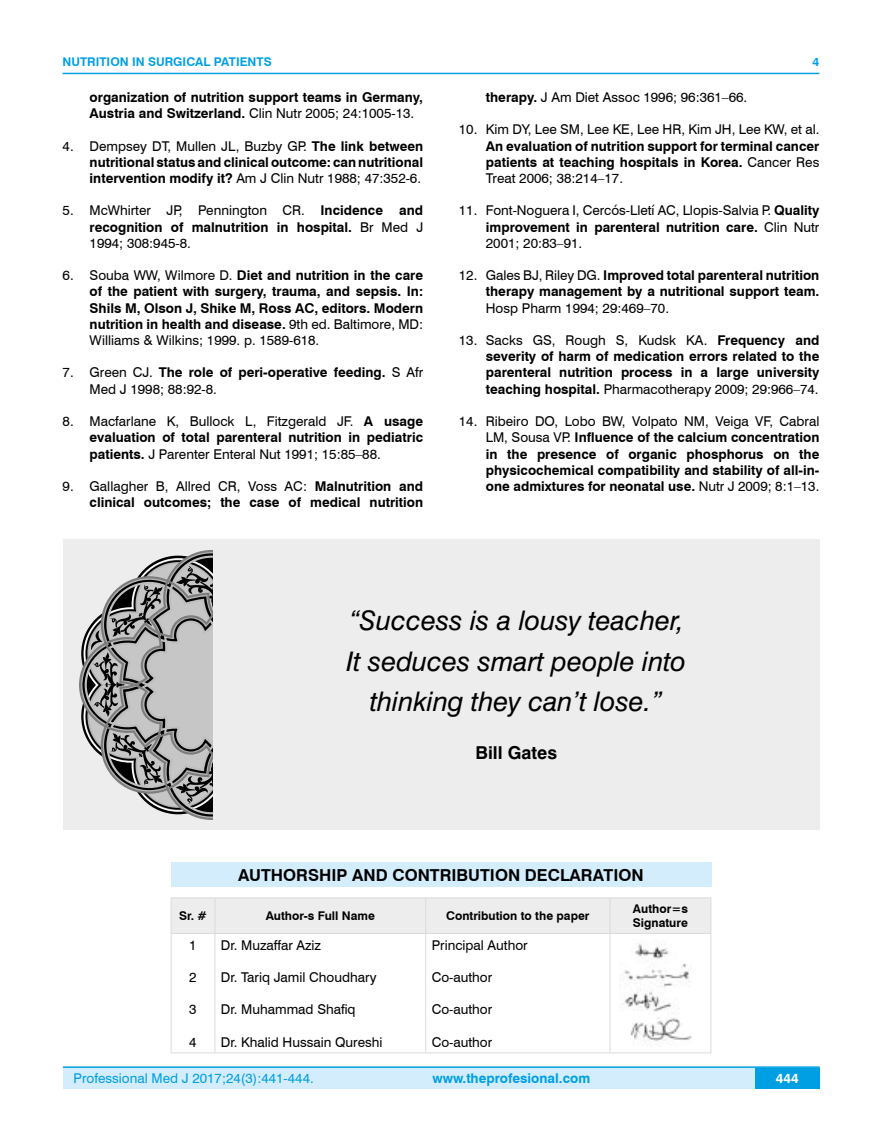
<style>
.page{position:relative;width:882px;height:1145px;background:#fff}
.page>*{position:absolute;margin:0;border:0;box-sizing:border-box;transform-origin:0 0}
.t1{font:italic 27px/40.5px "Swiss 721 BT";color:#000;text-align:center}
.t2{font:700 17.7px "Swiss 721 BT";color:#000}
.t3{font:700 16.5px "Swiss 721 BT";color:#000}
.t4{font:700 13.5px/16.2px "Swiss 721 BT";color:#000;text-align:justify}
.t5{font:13.5px/16.2px "Swiss 721 BT";color:#000;text-align:justify}
.t6{font:13.5px "Swiss 721 BT";color:#009fe3}
.t7{font:700 13.5px "Swiss 721 BT";color:#009fe3}
.t8{font:700 13.5px "Swiss 721 BT";color:#fff}
.t9{font:700 12px/14.4px "Swiss 721 BT";color:#000}
.t10{font:700 12px "Swiss 721 BT";color:#009fe3}
.s1{font-weight:400}
.s2{font-weight:700}
</style>
<div class="page">
<div style="left:63px;top:1067px;width:756px;height:21px;background:#d4edfc"></div>
<hr style="left:63px;top:1066px;width:756px;height:2px;background:#009fe3">
<div style="left:754px;top:1068px;width:65px;height:20px;background:#009fe3"></div>
<hr style="left:63px;top:73px;width:756px;height:1px;background:#009fe3">
<div style="left:171px;top:862px;width:540px;height:25px;background:#d4edfc"></div>
<div style="left:172px;top:898px;width:538px;height:35px;background:#ededed"></div>
<hr style="left:171px;top:897px;width:44px;height:1px;background:#dadada">
<hr style="left:171px;top:898px;width:1px;height:35px;background:#dadada">
<hr style="left:215px;top:897px;width:210px;height:1px;background:#dadada">
<hr style="left:214px;top:898px;width:1px;height:35px;background:#dadada">
<hr style="left:425px;top:897px;width:184px;height:1px;background:#dadada">
<hr style="left:425px;top:898px;width:1px;height:35px;background:#dadada">
<hr style="left:609px;top:897px;width:102px;height:1px;background:#dadada">
<hr style="left:609px;top:898px;width:1px;height:35px;background:#dadada">
<hr style="left:710px;top:898px;width:1px;height:35px;background:#dadada">
<hr style="left:171px;top:933px;width:44px;height:1px;background:#dadada">
<hr style="left:171px;top:933px;width:1px;height:119px;background:#dadada">
<hr style="left:215px;top:933px;width:210px;height:1px;background:#dadada">
<hr style="left:214px;top:933px;width:1px;height:119px;background:#dadada">
<hr style="left:425px;top:933px;width:184px;height:1px;background:#dadada">
<hr style="left:425px;top:933px;width:1px;height:119px;background:#dadada">
<hr style="left:609px;top:933px;width:102px;height:1px;background:#dadada">
<hr style="left:609px;top:933px;width:1px;height:119px;background:#dadada">
<hr style="left:710px;top:933px;width:1px;height:119px;background:#dadada">
<hr style="left:171px;top:1052px;width:44px;height:1px;background:#dadada">
<hr style="left:215px;top:1052px;width:210px;height:1px;background:#dadada">
<hr style="left:425px;top:1052px;width:184px;height:1px;background:#dadada">
<hr style="left:609px;top:1052px;width:102px;height:1px;background:#dadada">
<img style="left:622px;top:943px;width:70px;height:104px">
<div style="left:63px;top:539px;width:756px;height:291px;background:#ededed"></div>
<svg style="left:79px;top:550px;width:134px;height:270px"></svg>
<svg style="left:176px;top:566px;width:37px;height:42px;background:#7f7f7f"></svg>
<svg style="left:110px;top:733px;width:52px;height:52px;background:#767676"></svg>
<svg style="left:175px;top:762px;width:38px;height:42px;background:#7e7e7e"></svg>
<svg style="left:89px;top:584px;width:73px;height:133px;background:#8f8f8f"></svg>
<p class="t10" style="left:63px;top:53px;width:210px">NUTRITION IN SURGICAL PATIENTS</p>
<p class="t4" style="left:90px;top:89px;width:335px">organization of nutrition support teams in Germany,<br>Austria and Switzerland. <span class="s1">Clin Nutr 2005; 24:1005-13.</span></p>
<p class="t4" style="left:90px;top:137px;width:335px;text-indent:-27px"><span class="s1">4. Dempsey DT, Mullen JL, Buzby GP.</span> The link between nutritional status and clinical outcome: can nutritional intervention modify it? <span class="s1">Am J Clin Nutr 1988; 47:352-6.</span></p>
<p class="t5" style="left:90px;top:202px;width:335px;text-indent:-27px">5. McWhirter JP, Pennington CR. <span class="s2">Incidence and recognition of malnutrition in hospital.</span> Br Med J 1994; 308:945-8.</p>
<p class="t4" style="left:90px;top:267px;width:335px;text-indent:-27px"><span class="s1">6. Souba WW, Wilmore D.</span> Diet and nutrition in the care of the patient with surgery, trauma, and sepsis. In:<br>Shils M, Olson J, Shike M, Ross AC, editors. Modern nutrition in health and disease. <span class="s1">9th ed. Baltimore, MD:<br>Williams &amp; Wilkins; 1999. p. 1589-618.</span></p>
<p class="t5" style="left:90px;top:364px;width:335px;text-indent:-27px">7. Green CJ. <span class="s2">The role of peri-operative feeding.</span> S Afr<br>Med J 1998; 88:92-8.</p>
<p class="t5" style="left:90px;top:413px;width:335px;text-indent:-27px">8. Macfarlane K, Bullock L, Fitzgerald JF. <span class="s2">A usage evaluation of total parenteral nutrition in pediatric patients.</span> J Parenter Enteral Nut 1991; 15:85–88.</p>
<p class="t4" style="left:63px;top:477px;width:362px;text-align:right"><span class="s1">9. Gallagher B, Allred CR, Voss AC:</span> Malnutrition and clinical outcomes; the case of medical nutrition</p>
<p class="t10" style="left:812px;top:53px;width:8px">4</p>
<p class="t5" style="left:485px;top:89px;width:263px"><span class="s2">therapy.</span> J Am Diet Assoc 1996; 96:361–66.</p>
<p class="t5" style="left:458px;top:121px;width:362px">10. Kim DY, Lee SM, Lee KE, Lee HR, Kim JH, Lee KW, et al.</p>
<p class="t4" style="left:485px;top:137px;width:335px">An evaluation of nutrition support for terminal cancer patients at teaching hospitals in Korea. <span class="s1">Cancer Res Treat 2006; 38:214–17.</span></p>
<p class="t5" style="left:485px;top:202px;width:335px;text-indent:-27px">11. Font-Noguera I, Cercós-Lletí AC, Llopis-Salvia P. <span class="s2">Quality improvement in parenteral nutrition care.</span> Clin Nutr 2001; 20:83–91.</p>
<p class="t4" style="left:458px;top:267px;width:362px;text-align:right"><span class="s1">12. Gales BJ, Riley DG.</span> Improved total parenteral nutrition therapy management by a nutritional support team.</p>
<p class="t5" style="left:485px;top:299px;width:184px">Hosp Pharm 1994; 29:469–70.</p>
<p class="t4" style="left:485px;top:332px;width:335px;text-indent:-27px"><span class="s1">13. Sacks GS, Rough S, Kudsk KA.</span> Frequency and severity of harm of medication errors related to the parenteral nutrition process in a large university teaching hospital. <span class="s1">Pharmacotherapy 2009; 29:966–74.</span></p>
<p class="t4" style="left:485px;top:413px;width:335px;text-indent:-27px"><span class="s1">14. Ribeiro DO, Lobo BW, Volpato NM, Veiga VF, Cabral LM, Sousa VP.</span> Influence of the calcium concentration in the presence of organic phosphorus on the physicochemical compatibility and stability of all-in&shy;one admixtures for neonatal use. <span class="s1">Nutr J 2009; 8:1–13.</span></p>
<h1 class="t1" style="left:346px;top:599px;width:341px">“Success is a lousy teacher,<br>It seduces smart people into thinking they can’t lose.”</h1>
<h2 class="t2" style="left:475px;top:741px;width:83px">Bill Gates</h2>
<p class="t3" style="left:238px;top:863px;width:406px">AUTHORSHIP AND CONTRIBUTION DECLARATION</p>
<p class="t9" style="left:179px;top:908px;width:29px">Sr. #</p>
<p class="t9" style="left:265px;top:908px;width:111px">Author-s Full Name</p>
<p class="t9" style="left:446px;top:908px;width:145px">Contribution to the paper</p>
<p class="t9" style="left:632px;top:901px;width:56px">Author=s<br>Signature</p>
<p class="t5" style="left:189px;top:936px;width:9px">1</p>
<p class="t5" style="left:189px;top:968px;width:9px">2</p>
<p class="t5" style="left:189px;top:1001px;width:9px">3</p>
<p class="t5" style="left:189px;top:1033px;width:9px">4</p>
<p class="t5" style="left:221px;top:936px;width:102px">Dr. Muzaffar Aziz</p>
<p class="t5" style="left:221px;top:968px;width:157px">Dr. Tariq Jamil Choudhary</p>
<p class="t5" style="left:221px;top:1001px;width:136px">Dr. Muhammad Shafiq</p>
<p class="t5" style="left:221px;top:1033px;width:163px">Dr. Khalid Hussain Qureshi</p>
<p class="t5" style="left:431px;top:936px;width:97px">Principal Author</p>
<p class="t5" style="left:431px;top:968px;width:62px">Co-author</p>
<p class="t5" style="left:431px;top:1001px;width:62px">Co-author</p>
<p class="t5" style="left:431px;top:1033px;width:62px">Co-author</p>
<p class="t6" style="left:74px;top:1069px;width:241px">Professional Med J 2017;24(3):441-444.</p>
<p class="t7" style="left:432px;top:1069px;width:159px">www.theprofesional.com</p>
<p class="t8" style="left:775px;top:1069px;width:24px">444</p>
</div>
